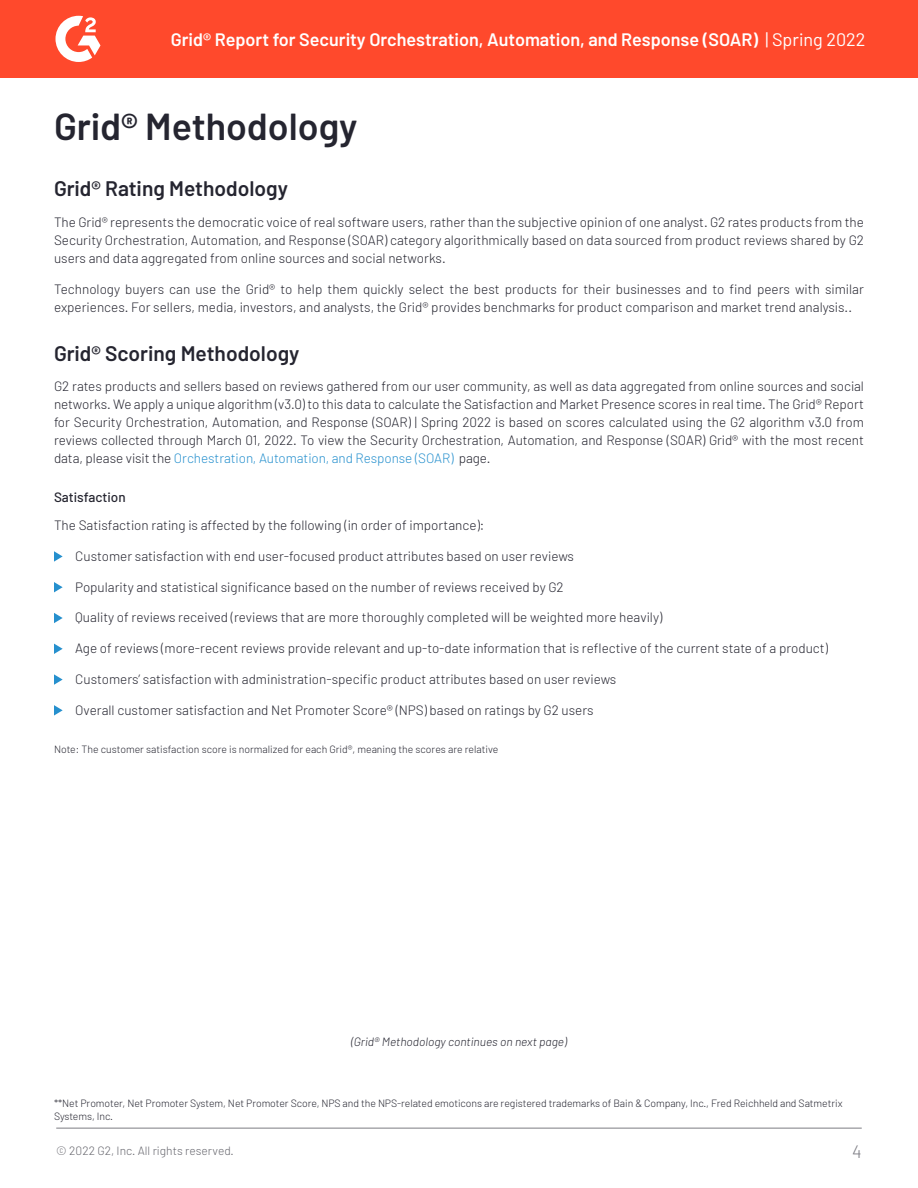
<style>
.page{position:relative;width:918px;height:1188px;background:#fff}
.page>*{position:absolute;margin:0;border:0;box-sizing:border-box;transform-origin:0 0}
.t1{font:600 37.5px "Barlow";color:#252530}
.t2{font:600 21px "Barlow";color:#252530}
.t3{font:600 18px "Barlow";color:#fff}
.t4{font:300 18px "Barlow";color:#7c7c83}
.t5{font:300 13.5px/18px "Barlow";color:#252530;text-align:justify}
.t6{font:500 13.5px "Barlow";color:#252530}
.t7{font:italic 300 12px "Barlow";color:#252530}
.t8{font:300 12px "Barlow";color:#67676e}
.t9{font:300 10.5px/12.6px "Barlow";letter-spacing:-.005em;color:#252530}
.s1{font-weight:400}
.s2{color:#2690ce}
</style>
<div class="page">
<hr style="left:56px;top:1128px;width:806px;height:1px;background:#7c7c83">
<div style="left:0;top:0;width:918px;height:78px;background:#ff492c"></div>
<svg style="left:56px;top:16px;width:44px;height:46px"></svg>
<svg style="left:54px;top:551px;width:9px;height:11px"></svg>
<svg style="left:54px;top:582px;width:9px;height:10px"></svg>
<svg style="left:54px;top:613px;width:9px;height:10px"></svg>
<svg style="left:54px;top:644px;width:9px;height:10px"></svg>
<svg style="left:54px;top:674px;width:9px;height:11px"></svg>
<svg style="left:54px;top:705px;width:9px;height:11px"></svg>
<h3 class="t3" style="left:171px;top:29px;width:696px">Grid® Report for Security Orchestration, Automation, and Response (SOAR) <span class="s1">| Spring 2022</span></h3>
<h1 class="t1" style="left:54px;top:103px;width:305px">Grid® Methodology</h1>
<h2 class="t2" style="left:54px;top:176px;width:236px">Grid® Rating Methodology</h2>
<p class="t5" style="left:54px;top:213px;width:812px">The Grid® represents the democratic voice of real software users, rather than the subjective opinion of one analyst. G2 rates products from the Security Orchestration, Automation, and Response (SOAR) category algorithmically based on data sourced from product reviews shared by G2 users and data aggregated from online sources and social networks.</p>
<p class="t5" style="left:54px;top:280px;width:812px">Technology buyers can use the Grid® to help them quickly select the best products for their businesses and to find peers with similar experiences. For sellers, media, investors, and analysts, the Grid® provides benchmarks for product comparison and market trend analysis..</p>
<h2 class="t2" style="left:54px;top:340px;width:247px">Grid® Scoring Methodology</h2>
<p class="t5" style="left:54px;top:377px;width:812px">G2 rates products and sellers based on reviews gathered from our user community, as well as data aggregated from online sources and social networks. We apply a unique algorithm (v3.0) to this data to calculate the Satisfaction and Market Presence scores in real time. The Grid® Report for Security Orchestration, Automation, and Response (SOAR) | Spring 2022 is based on scores calculated using the G2 algorithm v3.0 from reviews collected through March 01, 2022. To view the Security Orchestration, Automation, and Response (SOAR) Grid® with the most recent data, please visit the <span class="s2">Orchestration, Automation, and Response (SOAR)</span> page.</p>
<p class="t6" style="left:54px;top:488px;width:73px">Satisfaction</p>
<p class="t5" style="left:54px;top:516px;width:432px">The Satisfaction rating is affected by the following (in order of importance):</p>
<p class="t5" style="left:75px;top:547px;width:500px">Customer satisfaction with end user-focused product attributes based on user reviews</p>
<p class="t5" style="left:75px;top:577px;width:490px">Popularity and statistical significance based on the number of reviews received by G2</p>
<p class="t5" style="left:75px;top:608px;width:589px">Quality of reviews received (reviews that are more thoroughly completed will be weighted more heavily)</p>
<p class="t5" style="left:75px;top:639px;width:754px">Age of reviews (more-recent reviews provide relevant and up-to-date information that is reflective of the current state of a product)</p>
<p class="t5" style="left:75px;top:670px;width:543px">Customers’ satisfaction with administration-specific product attributes based on user reviews</p>
<p class="t5" style="left:75px;top:700px;width:520px">Overall customer satisfaction and Net Promoter Score® (NPS) based on ratings by G2 users</p>
<p class="t9" style="left:54px;top:743px;width:446px">Note: The customer satisfaction score is normalized for each Grid®, meaning the scores are relative</p>
<p class="t7" style="left:351px;top:1034px;width:217px">(Grid® Methodology continues on next page)</p>
<p class="t9" style="left:54px;top:1097px;width:790px">**Net Promoter, Net Promoter System, Net Promoter Score, NPS and the NPS-related emoticons are registered trademarks of Bain &amp; Company, Inc., Fred Reichheld and Satmetrix<br>Systems, Inc.</p>
<p class="t8" style="left:56px;top:1143px;width:179px">© 2022 G2, Inc. All rights reserved.</p>
<h3 class="t4" style="left:852px;top:1140px;width:11px">4</h3>
</div>
